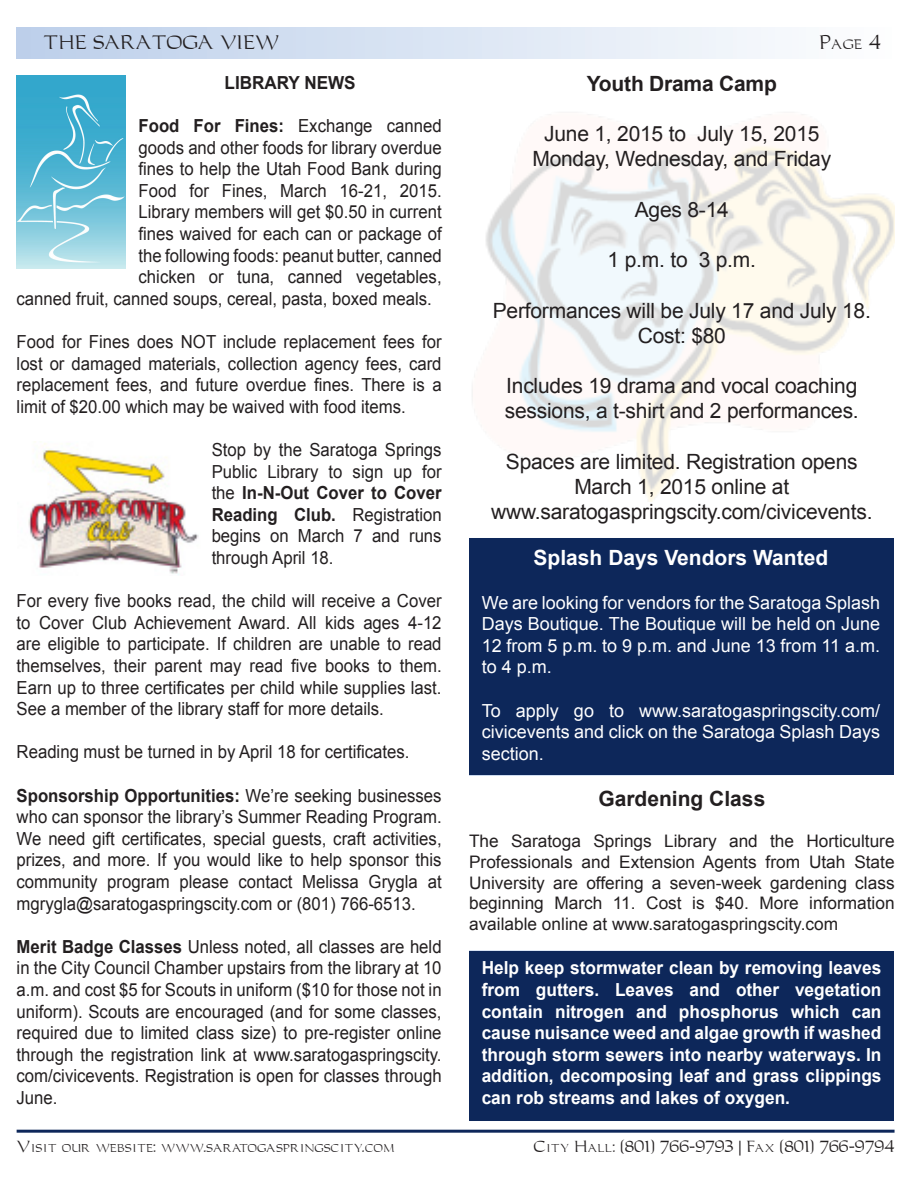
<style>
.page{position:relative;width:908px;height:1188px;background:#fff}
.page>*{position:absolute;margin:0;border:0;box-sizing:border-box;transform-origin:0 0}
.t1{font:21px/25.2px "Arial";letter-spacing:-.01em;color:#231f20}
.t2{font:700 21px "Arial";color:#231f20}
.t3{font:700 21px "Arial";color:#fff}
.t4{font:18px/21.6px "Arial";color:#231f20;text-align:justify;scale:.93 1}
.t5{font:700 18px/21.6px "Arial";color:#fff;text-align:justify;scale:.96 1}
.t6{font:18px/21.6px "Arial";color:#fff;text-align:justify}
.t7{font:18px "Carleton Normal";color:#231f20}
.t8{font:700 18px "Arial";color:#231f20;scale:.95 1}
.t9{font:17.25px/20.7px "Arial";color:#231f20;text-align:justify}
.t10{font:15px "Carleton Normal";color:#231f20}
.s1{font-weight:700}
</style>
<div class="page">
<div style="left:17px;top:27px;width:877px;height:32px;background:linear-gradient(to right,#bccfea,#fdfefe)"></div>
<hr style="left:17px;top:1130px;width:877px;height:3px;background:#0d275a">
<img style="left:17px;top:76px;width:108px;height:192px">
<img style="left:28px;top:443px;width:171px;height:132px">
<img style="left:472px;top:114px;width:422px;height:387px">
<div style="left:469px;top:950px;width:425px;height:171px;background:#0d275a"></div>
<div style="left:469px;top:538px;width:425px;height:238px;background:#0d275a"></div>
<p class="t7" style="left:44px;top:31px;width:237px">THE SARATOGA VIEW</p>
<p class="t8" style="left:224px;top:70px;width:140px">LIBRARY NEWS</p>
<p class="t4" style="left:139px;top:115px;width:327px"><span class="s1">Food For Fines:</span> Exchange canned</p>
<p class="t4" style="left:139px;top:137px;width:327px">goods and other foods for library overdue</p>
<p class="t4" style="left:139px;top:158px;width:327px">fines to help the Utah Food Bank during</p>
<p class="t4" style="left:139px;top:180px;width:327px">Food for Fines, March 16-21, 2015.</p>
<p class="t4" style="left:139px;top:201px;width:327px">Library members will get $0.50 in current</p>
<p class="t4" style="left:139px;top:223px;width:327px">fines waived for each can or package of</p>
<p class="t4" style="left:139px;top:245px;width:327px">the following foods: peanut butter, canned</p>
<p class="t4" style="left:139px;top:266px;width:327px">chicken or tuna, canned vegetables,</p>
<p class="t4" style="left:17px;top:288px;width:448px">canned fruit, canned soups, cereal, pasta, boxed meals.</p>
<p class="t4" style="left:17px;top:331px;width:458px">Food for Fines does NOT include replacement fees for lost or damaged materials, collection agency fees, card replacement fees, and future overdue fines. There is a limit of $20.00 which may be waived with food items.</p>
<p class="t4" style="left:212px;top:439px;width:249px">Stop by the Saratoga Springs Public Library to sign up for the <span class="s1">In-N-Out Cover to Cover Reading Club.</span> Registration begins on March 7 and runs through April 18.</p>
<p class="t4" style="left:17px;top:590px;width:458px">For every five books read, the child will receive a Cover to Cover Club Achievement Award. All kids ages 4-12 are eligible to participate. If children are unable to read themselves, their parent may read five books to them.<br>Earn up to three certificates per child while supplies last.<br>See a member of the library staff for more details.</p>
<p class="t4" style="left:17px;top:741px;width:424px">Reading must be turned in by April 18 for certificates.</p>
<p class="t4" style="left:17px;top:785px;width:458px"><span class="s1">Sponsorship Opportunities:</span> We’re seeking businesses who can sponsor the library’s Summer Reading Program.<br>We need gift certificates, special guests, craft activities, prizes, and more. If you would like to help sponsor this community program please contact Melissa Grygla at mgrygla@saratogaspringscity.com or (801) 766-6513.</p>
<p class="t4" style="left:17px;top:936px;width:458px"><span class="s1">Merit Badge Classes</span> Unless noted, all classes are held in the City Council Chamber upstairs from the library at 10 a.m. and cost $5 for Scouts in uniform ($10 for those not in uniform). Scouts are encouraged (and for some classes, required due to limited class size) to pre-register online through the registration link at www.saratogaspringscity. com/civicevents. Registration is open for classes through June.</p>
<p class="t7" style="left:819px;top:31px;width:63px">Page 4</p>
<p class="t2" style="left:586px;top:70px;width:192px">Youth Drama Camp</p>
<p class="t1" style="left:544px;top:122px;width:277px">June 1, 2015 to July 15, 2015</p>
<p class="t1" style="left:532px;top:147px;width:300px">Monday, Wednesday, and Friday</p>
<p class="t1" style="left:634px;top:197px;width:96px">Ages 8-14</p>
<p class="t1" style="left:607px;top:248px;width:150px">1 p.m. to 3 p.m.</p>
<p class="t1" style="left:493px;top:298px;width:379px">Performances will be July 17 and July 18.</p>
<p class="t1" style="left:637px;top:323px;width:90px">Cost: $80</p>
<p class="t1" style="left:505px;top:374px;width:355px">Includes 19 drama and vocal coaching sessions, a t-shirt and 2 performances.</p>
<p class="t1" style="left:506px;top:449px;width:353px">Spaces are limited. Registration opens</p>
<p class="t1" style="left:574px;top:474px;width:216px">March 1, 2015 online at</p>
<p class="t1" style="left:491px;top:500px;width:383px">www.saratogaspringscity.com/civicevents.</p>
<p class="t3" style="left:533px;top:544px;width:296px">Splash Days Vendors Wanted</p>
<p class="t6" style="left:481px;top:592px;width:400px">We are looking for vendors for the Saratoga Splash Days Boutique. The Boutique will be held on June 12 from 5 p.m. to 9 p.m. and June 13 from 11 a.m. to 4 p.m.</p>
<p class="t6" style="left:481px;top:700px;width:400px">To apply go to www.saratogaspringscity.com/ civicevents and click on the Saratoga Splash Days section.</p>
<p class="t2" style="left:598px;top:785px;width:168px">Gardening Class</p>
<p class="t9" style="left:469px;top:831px;width:427px">The Saratoga Springs Library and the Horticulture Professionals and Extension Agents from Utah State University are offering a seven-week gardening class beginning March 11. Cost is $40. More information available online at www.saratogaspringscity.com</p>
<p class="t5" style="left:481px;top:958px;width:418px">Help keep stormwater clean by removing leaves from gutters. Leaves and other vegetation contain nitrogen and phosphorus which can cause nuisance weed and algae growth if washed through storm sewers into nearby waterways. In addition, decomposing leaf and grass clippings can rob streams and lakes of oxygen.</p>
<p class="t10" style="left:17px;top:1137px;width:380px">Visit our website: www.saratogaspringscity.com</p>
<p class="t10" style="left:533px;top:1137px;width:362px">City Hall: (801) 766-9793 | Fax (801) 766-9794</p>
</div>
